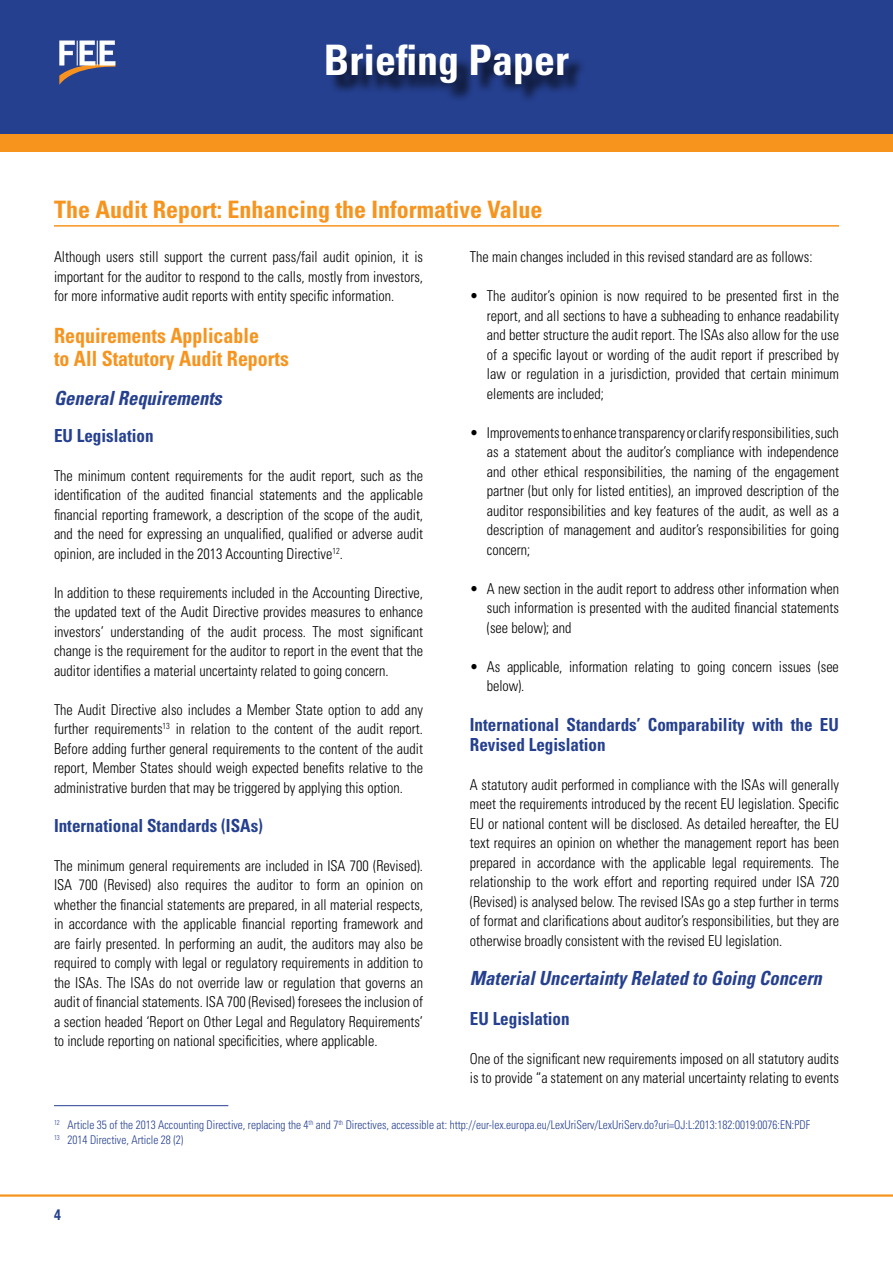
<style>
.page{position:relative;width:893px;height:1263px;background:#fff}
.page>*{position:absolute;margin:0;border:0;box-sizing:border-box;transform-origin:0 0}
.t1{font:700 condensed 42px "Univers LT Std";color:#fff}
.t2{font:700 condensed 24px "Univers LT Std";color:#f7941e}
.t3{font:700 condensed 21px/22.5px "Univers LT Std";color:#f7941e;scale:.95 1}
.t4{font:italic 700 condensed 19.5px "Univers LT Std";color:#25408f;scale:.95 1}
.t5{font:700 condensed 18px/19.8px "Univers LT Std";color:#25408f;scale:.95 1}
.t6{font:300 condensed 15px/19.5px "Univers LT Std";color:#000;text-align:justify;scale:.95 1}
.t7{font:700 condensed 15px "Helvetica Neue LT Std";color:#25408f;scale:.94 1}
.t8{font:300 condensed 12px/15px "Univers LT Std";color:#25408f;scale:.94 1}
</style>
<div class="page">
<div style="left:0;top:0;width:893px;height:140px;background:#25408f"></div>
<div style="left:0;top:134px;width:893px;height:17px;background:#f7941e"></div>
<div style="left:329px;top:48px;width:258px;height:55px;background:#000;opacity:.75"></div>
<hr style="left:0;top:1194px;width:893px;height:3px;background:#f7941e">
<svg style="left:59px;top:41px;width:56px;height:44px"></svg>
<hr style="left:54px;top:225px;width:785px;height:2px;background:#f7941e">
<hr style="left:54px;top:1105px;width:174px;height:1px;background:#25408f">
<h1 class="t1" style="left:324px;top:35px;width:246px">Briefing Paper</h1>
<h2 class="t2" style="left:54px;top:195px;width:490px">The Audit Report: Enhancing the Informative Value</h2>
<p class="t6" style="left:54px;top:247px;width:390px">Although users still support the current pass/fail audit opinion, it is important for the auditor to respond to the calls, mostly from investors, for more informative audit reports with entity specific information.</p>
<h3 class="t3" style="left:54px;top:324px;width:249px">Requirements Applicable<br>to All Statutory Audit Reports</h3>
<h3 class="t4" style="left:54px;top:386px;width:178px">General Requirements</h3>
<p class="t5" style="left:54px;top:425px;width:106px">EU Legislation</p>
<p class="t6" style="left:54px;top:465px;width:390px">The minimum content requirements for the audit report, such as the identification of the audited financial statements and the applicable financial reporting framework, a description of the scope of the audit, and the need for expressing an unqualified, qualified or adverse audit opinion, are included in the 2013 Accounting Directive<sup>12</sup>.</p>
<p class="t6" style="left:54px;top:582px;width:390px">In addition to these requirements included in the Accounting Directive, the updated text of the Audit Directive provides measures to enhance investors’ understanding of the audit process. The most significant change is the requirement for the auditor to report in the event that the auditor identifies a material uncertainty related to going concern.</p>
<p class="t6" style="left:54px;top:699px;width:390px">The Audit Directive also includes a Member State option to add any further requirements<sup>13</sup> in relation to the content of the audit report.<br>Before adding further general requirements to the content of the audit report, Member States should weigh expected benefits relative to the administrative burden that may be triggered by applying this option.</p>
<p class="t5" style="left:54px;top:815px;width:222px">International Standards (ISAs)</p>
<p class="t6" style="left:54px;top:856px;width:390px">The minimum general requirements are included in ISA 700 (Revised).<br>ISA 700 (Revised) also requires the auditor to form an opinion on whether the financial statements are prepared, in all material respects, in accordance with the applicable financial reporting framework and are fairly presented. In performing an audit, the auditors may also be required to comply with legal or regulatory requirements in addition to the ISAs. The ISAs do not override law or regulation that governs an audit of financial statements. ISA 700 (Revised) foresees the inclusion of a section headed ‘Report on Other Legal and Regulatory Requirements’ to include reporting on national specificities, where applicable.</p>
<p class="t6" style="left:470px;top:247px;width:362px">The main changes included in this revised standard are as follows:</p>
<p class="t6" style="left:487px;top:286px;width:372px;text-indent:-17px">• The auditor’s opinion is now required to be presented first in the report, and all sections to have a subheading to enhance readability and better structure the audit report. The ISAs also allow for the use of a specific layout or wording of the audit report if prescribed by law or regulation in a jurisdiction, provided that certain minimum elements are included;</p>
<p class="t6" style="left:487px;top:423px;width:372px;text-indent:-17px">• Improvements to enhance transparency or clarify responsibilities, such as a statement about the auditor’s compliance with independence and other ethical responsibilities, the naming of the engagement partner (but only for listed entities), an improved description of the auditor responsibilities and key features of the audit, as well as a description of management and auditor’s responsibilities for going concern;</p>
<p class="t6" style="left:487px;top:579px;width:372px;text-indent:-17px">• A new section in the audit report to address other information when such information is presented with the audited financial statements (see below); and</p>
<p class="t6" style="left:487px;top:657px;width:372px;text-indent:-17px">• As applicable, information relating to going concern issues (see below).</p>
<p class="t5" style="left:470px;top:714px;width:390px">International Standards’ Comparability with the EU<br>Revised Legislation</p>
<p class="t6" style="left:470px;top:774px;width:390px">A statutory audit performed in compliance with the ISAs will generally meet the requirements introduced by the recent EU legislation. Specific EU or national content will be disclosed. As detailed hereafter, the EU text requires an opinion on whether the management report has been prepared in accordance with the applicable legal requirements. The relationship to the work effort and reporting required under ISA 720 (Revised) is analysed below. The revised ISAs go a step further in terms of format and clarifications about auditor’s responsibilities, but they are otherwise broadly consistent with the revised EU legislation.</p>
<h3 class="t4" style="left:470px;top:966px;width:372px">Material Uncertainty Related to Going Concern</h3>
<p class="t5" style="left:470px;top:1008px;width:106px">EU Legislation</p>
<p class="t6" style="left:470px;top:1049px;width:390px">One of the significant new requirements imposed on all statutory audits is to provide “a statement on any material uncertainty relating to events</p>
<p class="t8" style="left:54px;top:1118px;width:806px"><sup>12</sup> Article 35 of the 2013 Accounting Directive, replacing the 4<sup>th</sup> and 7<sup>th</sup> Directives, accessible at: http://eur-lex.europa.eu/LexUriServ/LexUriServ.do?uri=OJ:L:2013:182:0019:0076:EN:PDF<br><sup>13</sup> 2014 Directive, Article 28 (2)</p>
<p class="t7" style="left:54px;top:1205px;width:9px">4</p>
</div>
